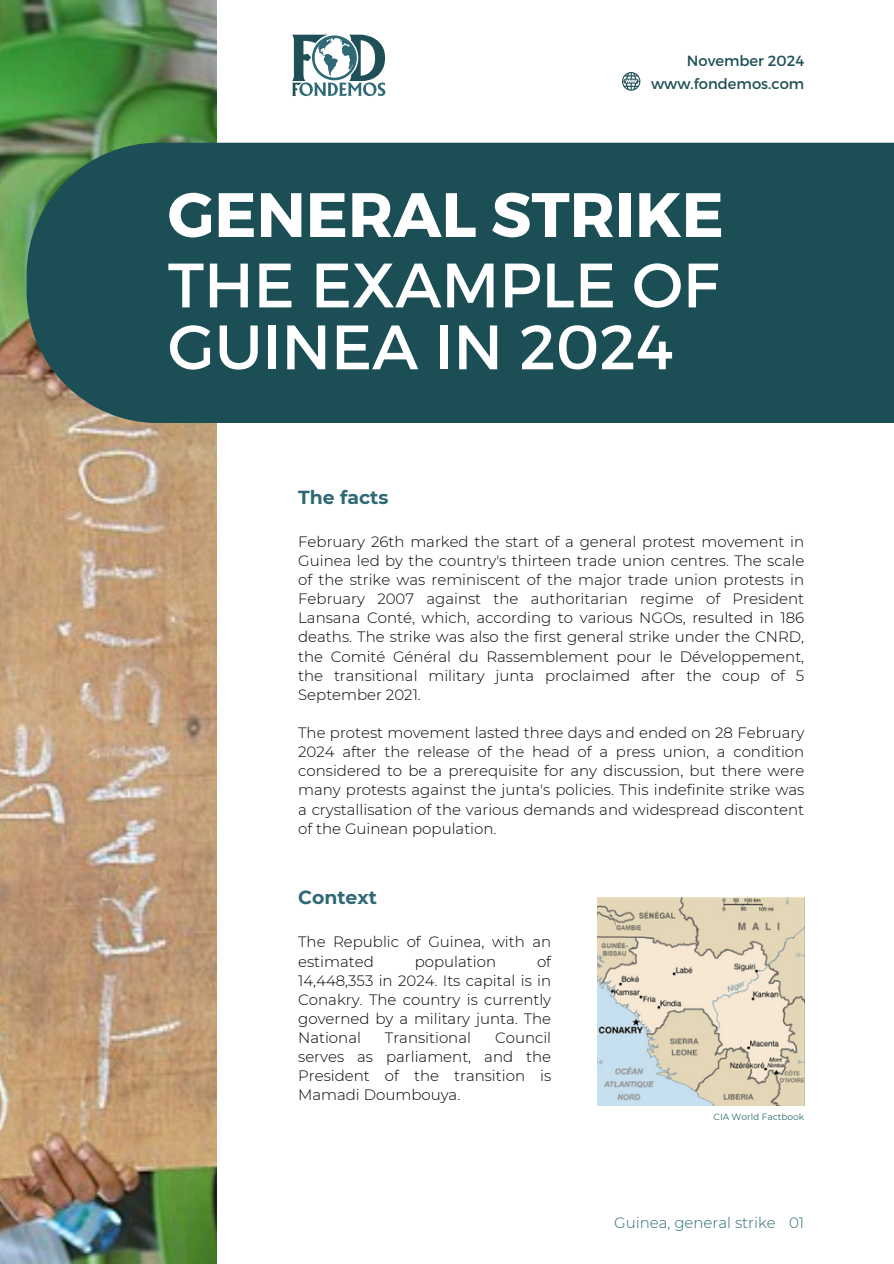
<style>
.page{position:relative;width:894px;height:1264px;background:#fff}
.page>*{position:absolute;margin:0;border:0;box-sizing:border-box;transform-origin:0 0}
.t1{font:62.55px/61.8px "Montserrat";color:#fff}
.t2{font:700 62.55px "Montserrat";color:#fff}
.t3{font:700 18.9px "Montserrat";color:#2f6975}
.t4{font:300 15px/19.2px "Montserrat";color:#000;text-align:justify}
.t5{font:300 15px "Montserrat";color:#2b6c70}
.t6{font:14.7px "Montserrat";color:#1e4f56}
.t7{font:9px "Montserrat";color:#2b6c70}
</style>
<div class="page">
<img style="left:0;top:0;width:216px;height:1263px">
<div style="left:27px;top:143px;width:866px;height:280px;background:#1c4e55"></div>
<svg style="left:622px;top:72px;width:17px;height:19px"></svg>
<svg style="left:292px;top:34px;width:93px;height:62px"></svg>
<img style="left:597px;top:898px;width:207px;height:207px">
<h4 class="t6" style="left:686px;top:52px;width:119px">November 2024</h4>
<h4 class="t6" style="left:651px;top:74px;width:154px">www.fondemos.com</h4>
<p class="t2" style="left:168px;top:174px;width:557px">GENERAL STRIKE</p>
<p class="t1" style="left:168px;top:251px;width:552px">THE EXAMPLE OF<br>GUINEA IN 2024</p>
<h1 class="t3" style="left:298px;top:485px;width:92px">The facts</h1>
<p class="t4" style="left:298px;top:531px;width:507px">February 26th marked the start of a general protest movement in Guinea led by the country's thirteen trade union centres. The scale of the strike was reminiscent of the major trade union protests in February 2007 against the authoritarian regime of President Lansana Conté, which, according to various NGOs, resulted in 186 deaths. The strike was also the first general strike under the CNRD, the Comité Général du Rassemblement pour le Développement, the transitional military junta proclaimed after the coup of 5<br>September 2021.</p>
<h4 class="t4" style="left:298px;top:723px;width:507px">The protest movement lasted three days and ended on 28 February 2024 after the release of the head of a press union, a condition considered to be a prerequisite for any discussion, but there were many protests against the junta's policies. This indefinite strike was a crystallisation of the various demands and widespread discontent of the Guinean population.</h4>
<h2 class="t3" style="left:298px;top:885px;width:80px">Context</h2>
<h3 class="t4" style="left:298px;top:932px;width:254px">The Republic of Guinea, with an estimated</h3>
<h3 class="t4" style="left:298px;top:951px;width:254px;text-indent:239px">of 14,448,353 in 2024. Its capital is in Conakry. The country is currently governed by a military junta. The National</h3>
<h3 class="t4" style="left:414px;top:951px;width:83px">population</h3>
<h3 class="t4" style="left:298px;top:1028px;width:254px;text-indent:197px">Council serves as parliament, and the President of the transition is Mamadi Doumbouya.</h3>
<h3 class="t4" style="left:385px;top:1028px;width:87px">Transitional</h3>
<h4 class="t7" style="left:713px;top:1111px;width:92px">CIA World Factbook</h4>
<h3 class="t5" style="left:614px;top:1213px;width:163px">Guinea, general strike</h3>
<p class="t5" style="left:788px;top:1213px;width:17px">01</p>
</div>
